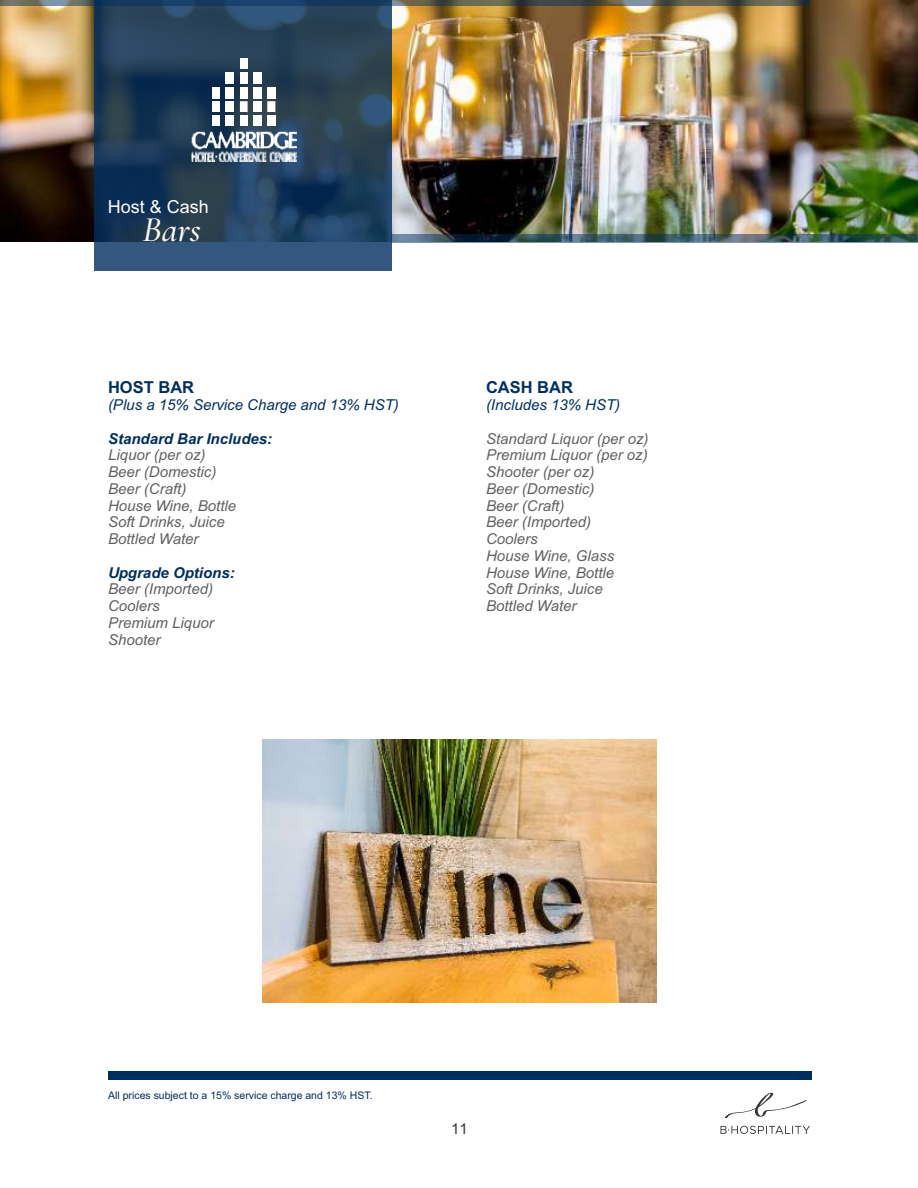
<style>
.page{position:relative;width:918px;height:1188px;background:#fff}
.page>*{position:absolute;margin:0;border:0;box-sizing:border-box;transform-origin:0 0}
.t1{font:italic 500 36px "Cormorant";color:#fefefe}
.t2{font:18px "Arial";color:#fefefe}
.t3{font:700 16.5px "Arial";color:#002e5f}
.t4{font:italic 15px/16.8px "Arial";color:#606062}
.t5{font:italic 15px "Arial";color:#002e5f}
.t6{font:italic 700 15px "Arial";color:#002e5f}
.t7{font:15px "Arial";color:#373435}
.t8{font:10.5px "Arial";color:#002e5f}
</style>
<div class="page">
<img style="left:0;top:0;width:918px;height:241px">
<div style="left:0;top:0;width:810px;height:6px;background:#002e5f;opacity:.5"></div>
<div style="left:94px;top:0;width:297px;height:271px;background:#002e5f;opacity:.8"></div>
<div style="left:108px;top:1071px;width:704px;height:9px;background:#002e5f"></div>
<img style="left:190px;top:129px;width:106px;height:33px">
<div style="left:226px;top:73px;width:8px;height:11px;background:#fff"></div>
<div style="left:253px;top:73px;width:9px;height:11px;background:#fff"></div>
<div style="left:226px;top:87px;width:8px;height:11px;background:#fff"></div>
<div style="left:267px;top:87px;width:8px;height:11px;background:#fff"></div>
<div style="left:253px;top:87px;width:9px;height:11px;background:#fff"></div>
<svg style="left:267px;top:101px;width:9px;height:12px"></svg>
<div style="left:226px;top:101px;width:8px;height:11px;background:#fff"></div>
<div style="left:253px;top:101px;width:9px;height:11px;background:#fff"></div>
<div style="left:226px;top:115px;width:8px;height:11px;background:#fff"></div>
<div style="left:253px;top:115px;width:9px;height:11px;background:#fff"></div>
<div style="left:267px;top:115px;width:8px;height:11px;background:#fff"></div>
<div style="left:240px;top:73px;width:8px;height:11px;background:#fff"></div>
<div style="left:240px;top:87px;width:8px;height:11px;background:#fff"></div>
<div style="left:212px;top:87px;width:8px;height:11px;background:#fff"></div>
<svg style="left:240px;top:101px;width:8px;height:12px"></svg>
<div style="left:240px;top:58px;width:8px;height:11px;background:#fff"></div>
<div style="left:212px;top:101px;width:8px;height:11px;background:#fff"></div>
<div style="left:212px;top:115px;width:8px;height:11px;background:#fff"></div>
<div style="left:240px;top:115px;width:8px;height:11px;background:#fff"></div>
<svg style="left:725px;top:1093px;width:82px;height:25px"></svg>
<svg style="left:720px;top:1126px;width:90px;height:8px"></svg>
<div style="left:391px;top:235px;width:527px;height:8px;background:#002e5f;opacity:.5"></div>
<img style="left:263px;top:739px;width:394px;height:263px">
<p class="t2" style="left:108px;top:200px;width:103px">Host &amp; Cash</p>
<h1 class="t1" style="left:143px;top:208px;width:60px">Bars</h1>
<p class="t3" style="left:108px;top:381px;width:88px">HOST BAR</p>
<p class="t5" style="left:108px;top:399px;width:292px">(Plus a 15% Service Charge and 13% HST)</p>
<p class="t6" style="left:108px;top:433px;width:166px">Standard Bar Includes:</p>
<p class="t4" style="left:108px;top:448px;width:130px">Liquor (per oz)<br>Beer (Domestic)<br>Beer (Craft)<br>House Wine, Bottle<br>Soft Drinks, Juice<br>Bottled Water</p>
<p class="t6" style="left:108px;top:567px;width:128px">Upgrade Options:</p>
<p class="t4" style="left:108px;top:582px;width:107px">Beer (Imported)<br>Coolers<br>Premium Liquor<br>Shooter</p>
<p class="t3" style="left:486px;top:381px;width:89px">CASH BAR</p>
<p class="t5" style="left:486px;top:399px;width:136px">(Includes 13% HST)</p>
<p class="t4" style="left:486px;top:431px;width:164px">Standard Liquor (per oz)<br>Premium Liquor (per oz)<br>Shooter (per oz)<br>Beer (Domestic)<br>Beer (Craft)<br>Beer (Imported)<br>Coolers<br>House Wine, Glass<br>House Wine, Bottle<br>Soft Drinks, Juice<br>Bottled Water</p>
<p class="t8" style="left:108px;top:1091px;width:266px">All prices subject to a 15% service charge and 13% HST.</p>
<p class="t7" style="left:451px;top:1123px;width:18px">11</p>
</div>
